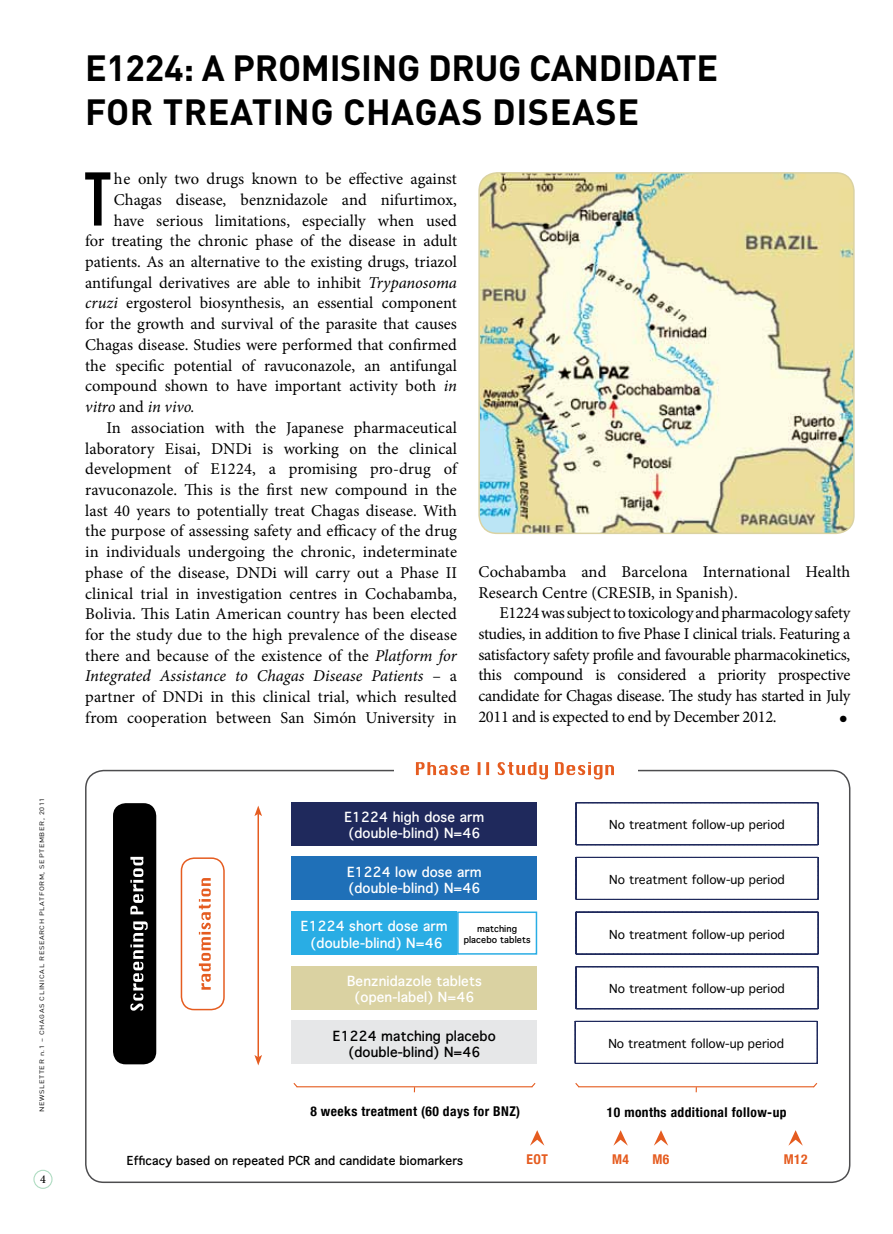
<style>
.page{position:relative;width:893px;height:1234px;background:#fff}
.page>*{position:absolute;margin:0;border:0;box-sizing:border-box;transform-origin:0 0}
.t1{font:74.7px "DIN Engschrift Alternate";color:#000}
.t2{font:700 36px/43.5px "DIN";letter-spacing:.115em;color:#000}
.t3{font:700 36px "DIN";letter-spacing:.005em;color:#000}
.t4{font:16.5px/20.7px "Minion Pro";color:#000}
.t5{font:italic 16.5px "Minion Pro";letter-spacing:-.005em;color:#000}
.t6{font:700 13.5px/16.2px "Thonburi";color:#fff}
.t7{font:700 condensed 13.5px "Helvetica Neue";letter-spacing:.03em;color:#000}
.t8{font:700 13.5px/16.2px "Thonburi";color:#000;text-align:center}
.t9{font:700 condensed 13.5px "Helvetica Neue";letter-spacing:.03em;color:#e55c20}
.t10{font:12px "Thonburi";color:#000}
.t11{font:700 12px "Thonburi";color:#000}
.t12{font:500 12px "Minion Pro";color:#000}
.t13{font:700 9px/10.8px "Thonburi";color:#000;text-align:center}
.t14{font:9px "Zapf Dingbats ITC";color:#000}
.t15{font:6.3px "DIN";letter-spacing:.08em;color:#000;scale:1.18 1}
.s1{font-style:italic}
.s2{font-style:normal}
</style>
<div class="page">
<div style="left:33px;top:1169px;width:20px;height:19px;border:1px solid #afdcc2;border-radius:50%"></div>
<div style="left:181px;top:857px;width:44px;height:153px;border:2px solid #e55c20;border-radius:13px"></div>
<div style="left:113px;top:803px;width:43px;height:261px;background:#000;border-radius:13px"></div>
<img style="left:481px;top:173px;width:373px;height:360px">
<div style="left:478px;top:172px;width:377px;height:362px;border:2px solid #dad2a2;border-radius:18px"></div>
<div style="left:292px;top:802px;width:245px;height:43px;background:#1f295c"></div>
<div style="left:292px;top:856px;width:245px;height:43px;background:#1f70b8"></div>
<div style="left:292px;top:911px;width:165px;height:43px;background:#29ade4"></div>
<div style="left:457px;top:911px;width:80px;height:43px;border:2px solid #29ade4"></div>
<div style="left:292px;top:965px;width:245px;height:44px;background:#dad2a2"></div>
<div style="left:292px;top:1020px;width:245px;height:43px;background:#e6e7e8"></div>
<svg style="left:575px;top:802px;width:244px;height:43px"></svg>
<svg style="left:575px;top:856px;width:244px;height:44px"></svg>
<svg style="left:575px;top:911px;width:244px;height:43px"></svg>
<svg style="left:575px;top:966px;width:244px;height:43px"></svg>
<svg style="left:574px;top:1020px;width:244px;height:43px"></svg>
<hr style="left:257px;top:813px;width:2px;height:243px;background:#e55c20">
<svg style="left:254px;top:805px;width:8px;height:11px"></svg>
<svg style="left:254px;top:1054px;width:8px;height:11px"></svg>
<hr style="left:297px;top:1085px;width:235px;height:2px;background:#e55c20">
<svg style="left:293px;top:1083px;width:6px;height:5px"></svg>
<svg style="left:530px;top:1083px;width:6px;height:5px"></svg>
<hr style="left:578px;top:1085px;width:236px;height:2px;background:#e55c20">
<svg style="left:575px;top:1083px;width:6px;height:5px"></svg>
<svg style="left:812px;top:1083px;width:6px;height:5px"></svg>
<svg style="left:530px;top:1130px;width:14px;height:15px"></svg>
<svg style="left:613px;top:1130px;width:15px;height:15px"></svg>
<svg style="left:654px;top:1130px;width:14px;height:15px"></svg>
<svg style="left:788px;top:1130px;width:15px;height:15px"></svg>
<svg style="left:416px;top:762px;width:198px;height:17px"></svg>
<svg style="left:130px;top:856px;width:18px;height:154px"></svg>
<svg style="left:199px;top:878px;width:12px;height:111px"></svg>
<p class="t15" style="left:38px;top:1111px;width:268px;rotate:-90deg">NEWSLETTER n.1 – CHAGAS CLINICAL RESEARCH PLATFORM, SEPTEMBER, 2011</p>
<p class="t12" style="left:40px;top:1170px;width:7px">4</p>
<h2 class="t3" style="left:85px;top:44px;width:490px">E1224: A PROMISING DRUG CAND</h2>
<h2 class="t2" style="left:85px;top:45px;width:569px;text-indent:537px">IDATE<br>FOR TREATING CHAGAS DISEASE</h2>
<h1 class="t1" style="left:85px;top:155px;width:26px">T</h1>
<p class="t4" style="left:114px;top:168px;width:344px">he only two drugs known to be effective against</p>
<p class="t4" style="left:114px;top:189px;width:345px">Chagas disease, benznidazole and nifurtimox,</p>
<p class="t4" style="left:114px;top:210px;width:345px">have serious limitations, especially when used</p>
<p class="t4" style="left:85px;top:231px;width:373px">for treating the chronic phase of the disease in adult</p>
<p class="t4" style="left:85px;top:251px;width:373px">patients. As an alternative to the existing drugs, triazol</p>
<p class="t4" style="left:85px;top:272px;width:373px">antifungal derivatives are able to inhibit <span class="s1">Trypanosoma</span></p>
<p class="t4" style="left:85px;top:293px;width:373px"><span class="s1">cruzi</span> ergosterol biosynthesis, an essential component</p>
<p class="t4" style="left:85px;top:313px;width:373px">for the growth and survival of the parasite that causes</p>
<p class="t4" style="left:85px;top:334px;width:373px">Chagas disease. Studies were performed that confirmed</p>
<p class="t4" style="left:85px;top:355px;width:373px">the specific potential of ravuconazole, an antifungal</p>
<p class="t4" style="left:85px;top:376px;width:373px">compound shown to have important activity both <span class="s1">in</span></p>
<p class="t5" style="left:85px;top:395px;width:111px">vitro <span class="s2">and</span> in vivo.</p>
<p class="t4" style="left:106px;top:417px;width:352px">In association with the Japanese pharmaceutical</p>
<p class="t4" style="left:85px;top:438px;width:373px">laboratory Eisai, DNDi is working on the clinical</p>
<p class="t4" style="left:85px;top:458px;width:373px">development of E1224, a promising pro-drug of</p>
<p class="t4" style="left:85px;top:479px;width:373px">ravuconazole. This is the first new compound in the</p>
<p class="t4" style="left:85px;top:500px;width:373px">last 40 years to potentially treat Chagas disease. With</p>
<p class="t4" style="left:85px;top:520px;width:373px">the purpose of assessing safety and efficacy of the drug</p>
<p class="t4" style="left:85px;top:541px;width:373px">in individuals undergoing the chronic, indeterminate</p>
<p class="t4" style="left:85px;top:562px;width:373px">phase of the disease, DNDi will carry out a Phase II</p>
<p class="t4" style="left:85px;top:583px;width:373px">clinical trial in investigation centres in Cochabamba,</p>
<p class="t4" style="left:85px;top:603px;width:373px">Bolivia. This Latin American country has been elected</p>
<p class="t4" style="left:85px;top:624px;width:373px">for the study due to the high prevalence of the disease</p>
<p class="t4" style="left:85px;top:645px;width:373px">there and because of the existence of the <span class="s1">Platform for</span></p>
<p class="t5" style="left:85px;top:664px;width:373px">Integrated Assistance to Chagas Disease Patients <span class="s2">– a</span></p>
<p class="t4" style="left:85px;top:686px;width:373px">partner of DNDi in this clinical trial, which resulted</p>
<p class="t4" style="left:85px;top:707px;width:373px">from cooperation between San Simón University in</p>
<p class="t4" style="left:478px;top:561px;width:374px">Cochabamba and Barcelona International Health<br>Research Centre (CRESIB, in Spanish).</p>
<p class="t4" style="left:478px;top:602px;width:374px;text-align:justify;text-indent:21px">E1224 was subject to toxicology and pharmacology safety studies, in addition to five Phase I clinical trials. Featuring a satisfactory safety profile and favourable pharmacokinetics, this compound is considered a priority prospective candidate for Chagas disease. The study has started in July 2011 and is expected to end by December 2012.</p>
<p class="t14" style="left:840px;top:714px;width:9px">●</p>
<p class="t6" style="left:344px;top:808px;width:142px">E1224 high dose arm (double-blind) N=46</p>
<p class="t6" style="left:347px;top:863px;width:136px">E1224 low dose arm (double-blind) N=46</p>
<p class="t6" style="left:301px;top:918px;width:149px;text-align:center">E1224 short dose arm (double-blind) N=46</p>
<p class="t13" style="left:464px;top:923px;width:68px">matching placebo tablets</p>
<p class="t6" style="left:347px;top:972px;width:136px;text-align:center">Benznidazole tablets (open-label) N=46</p>
<p class="t8" style="left:333px;top:1027px;width:165px">E1224 matching placebo (double-blind) N=46</p>
<p class="t10" style="left:609px;top:814px;width:177px">No treatment follow-up period</p>
<p class="t10" style="left:609px;top:869px;width:177px">No treatment follow-up period</p>
<p class="t10" style="left:609px;top:924px;width:177px">No treatment follow-up period</p>
<p class="t10" style="left:609px;top:978px;width:177px">No treatment follow-up period</p>
<p class="t10" style="left:608px;top:1033px;width:177px">No treatment follow-up period</p>
<p class="t7" style="left:310px;top:1102px;width:211px">8 weeks treatment (60 days for BNZ)</p>
<p class="t11" style="left:127px;top:1149px;width:338px">Efficacy based on repeated PCR and candidate biomarkers</p>
<p class="t7" style="left:607px;top:1103px;width:181px">10 months additional follow-up</p>
<p class="t9" style="left:527px;top:1151px;width:23px">EOT</p>
<p class="t9" style="left:612px;top:1151px;width:18px">M4</p>
<p class="t9" style="left:653px;top:1151px;width:18px">M6</p>
<p class="t9" style="left:784px;top:1151px;width:25px">M12</p>
</div>
